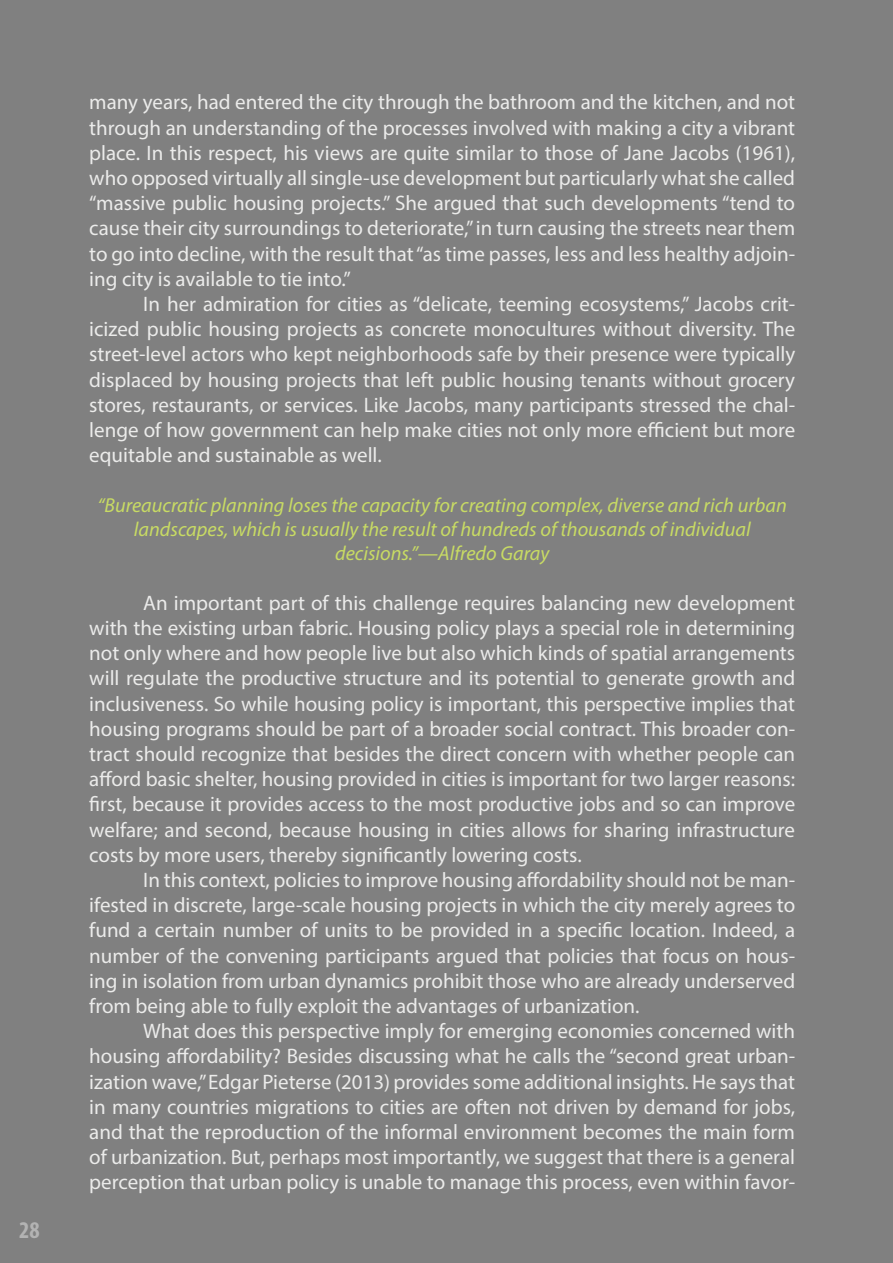
<style>
.page{position:relative;width:893px;height:1263px;background:#808080}
.page>*{position:absolute;margin:0;border:0;box-sizing:border-box;transform-origin:0 0}
.t1{font:700 condensed 24px "Myriad Pro";color:#b3b3b3}
.NORMAL{font:21px/25.2px "Myriad Pro";color:#ebebea;text-align:justify}
.t2{font:italic 20.25px/24.3px "Myriad Pro";color:#c8db64;text-align:center}
</style>
<div class="page">
<p class="t1" style="left:19px;top:1215px;width:22px">28</p>
<p class="NORMAL" style="left:89px;top:89px;width:707px">many years, had entered the city through the bathroom and the kitchen, and not through an understanding of the processes involved with making a city a vibrant place. In this respect, his views are quite similar to those of Jane Jacobs (1961), who opposed virtually all single-use development but particularly what she called “massive public housing projects.” She argued that such developments “tend to cause their city surroundings to deteriorate,” in turn causing the streets near them to go into decline, with the result that “as time passes, less and less healthy adjoin&shy;ing city is available to tie into.”</p>
<p class="NORMAL" style="left:89px;top:291px;width:707px;text-indent:54px">In her admiration for cities as “delicate, teeming ecosystems,” Jacobs crit&shy;icized public housing projects as concrete monocultures without diversity. The street-level actors who kept neighborhoods safe by their presence were typically displaced by housing projects that left public housing tenants without grocery stores, restaurants, or services. Like Jacobs, many participants stressed the chal&shy;lenge of how government can help make cities not only more efficient but more equitable and sustainable as well.</p>
<h6 class="t2" style="left:98px;top:492px;width:691px">“Bureaucratic planning loses the capacity for creating complex, diverse and rich urban landscapes, which is usually the result of hundreds of thousands of individual</h6>
<h6 class="t2" style="left:335px;top:541px;width:216px">decisions.”—Alfredo Garay</h6>
<p class="NORMAL" style="left:89px;top:590px;width:707px;text-indent:54px">An important part of this challenge requires balancing new development with the existing urban fabric. Housing policy plays a special role in determining not only where and how people live but also which kinds of spatial arrangements will regulate the productive structure and its potential to generate growth and inclusiveness. So while housing policy is important, this perspective implies that housing programs should be part of a broader social contract. This broader con&shy;tract should recognize that besides the direct concern with whether people can afford basic shelter, housing provided in cities is important for two larger reasons: first, because it provides access to the most productive jobs and so can improve welfare; and second, because housing in cities allows for sharing infrastructure costs by more users, thereby significantly lowering costs.</p>
<p class="NORMAL" style="left:89px;top:867px;width:707px;text-indent:54px">In this context, policies to improve housing affordability should not be man&shy;ifested in discrete, large-scale housing projects in which the city merely agrees to fund a certain number of units to be provided in a specific location. Indeed, a number of the convening participants argued that policies that focus on hous&shy;ing in isolation from urban dynamics prohibit those who are already underserved from being able to fully exploit the advantages of urbanization.</p>
<p class="NORMAL" style="left:89px;top:1018px;width:707px;text-indent:54px">What does this perspective imply for emerging economies concerned with housing affordability? Besides discussing what he calls the “second great urban&shy;ization wave,” Edgar Pieterse (2013) provides some additional insights. He says that in many countries migrations to cities are often not driven by demand for jobs, and that the reproduction of the informal environment becomes the main form of urbanization. But, perhaps most importantly, we suggest that there is a general perception that urban policy is unable to manage this process, even within favor-</p>
</div>
